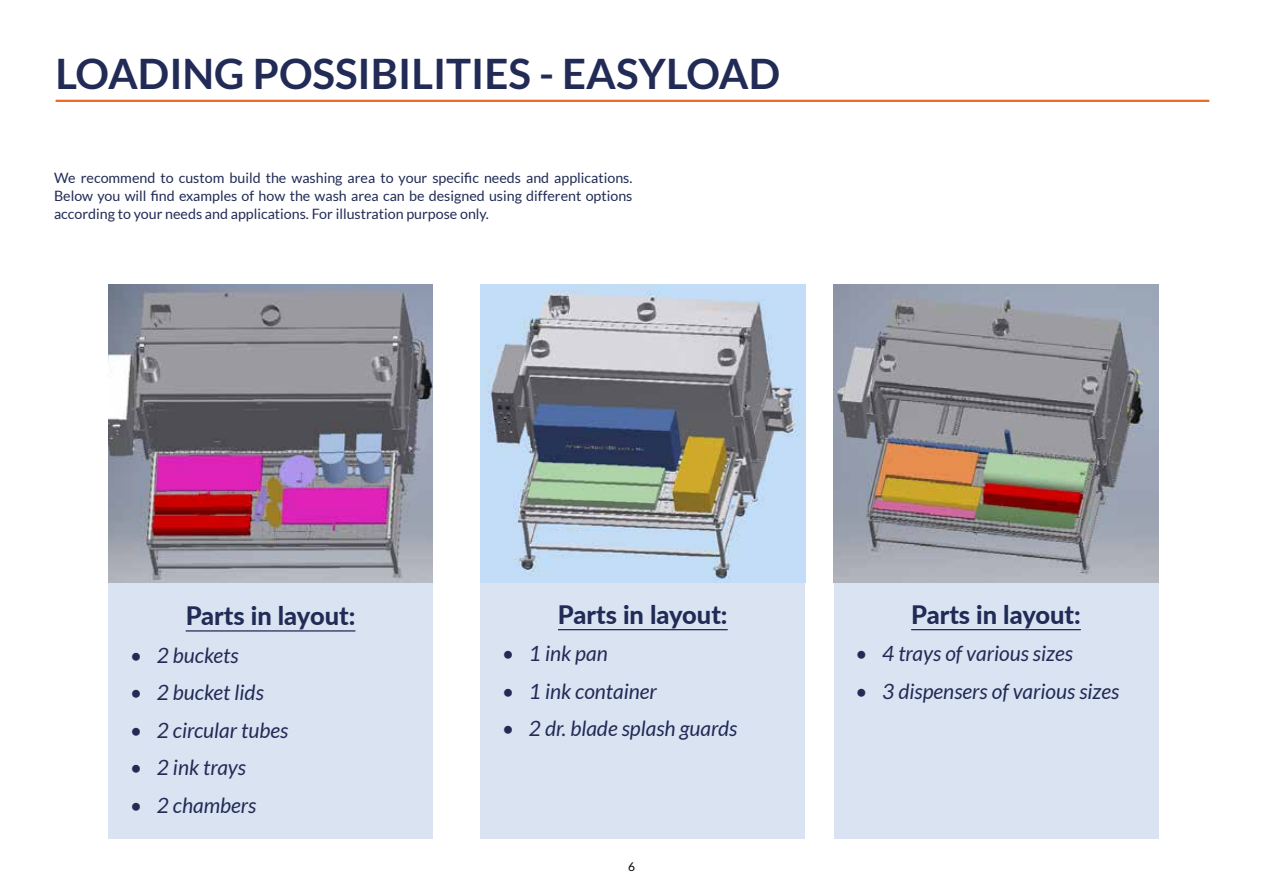
<style>
.page{position:relative;width:1263px;height:893px;background:#fff}
.page>*{position:absolute;margin:0;border:0;box-sizing:border-box;transform-origin:0 0}
.t1{font:700 42px "Lato";color:#212b55}
.t2{font:800 25.5px "Lato";color:#212b55}
.t3{font:italic 21px "Lato";color:#212b55}
.t4{font:14.25px/18px "Lato";color:#212b55;text-align:justify}
.t5{font:12px "Lato";color:#000}
</style>
<div class="page">
<hr style="left:56px;top:100px;width:1153px;height:2px;background:#ed6923">
<div style="left:108px;top:583px;width:325px;height:256px;background:#dae3f2"></div>
<hr style="left:186px;top:630px;width:169px;height:2px;background:#212b55">
<img style="left:108px;top:284px;width:325px;height:298px">
<div style="left:480px;top:582px;width:325px;height:257px;background:#dae3f2"></div>
<hr style="left:558px;top:629px;width:170px;height:1px;background:#212b55">
<img style="left:481px;top:284px;width:324px;height:298px">
<div style="left:834px;top:582px;width:324px;height:257px;background:#dae3f2"></div>
<hr style="left:911px;top:629px;width:170px;height:1px;background:#212b55">
<img style="left:834px;top:284px;width:324px;height:298px">
<h1 class="t1" style="left:56px;top:50px;width:726px">LOADING POSSIBILITIES - EASYLOAD</h1>
<p class="t4" style="left:54px;top:168px;width:580px">We recommend to custom build the washing area to your specific needs and applications.<br>Below you will find examples of how the wash area can be designed using different options according to your needs and applications. For illustration purpose only.</p>
<h2 class="t2" style="left:186px;top:597px;width:171px">Parts in layout:</h2>
<h3 class="t3" style="left:130px;top:643px;width:110px">• 2 buckets</h3>
<h3 class="t3" style="left:130px;top:681px;width:136px">• 2 bucket lids</h3>
<h3 class="t3" style="left:130px;top:718px;width:160px">• 2 circular tubes</h3>
<h3 class="t3" style="left:130px;top:756px;width:118px">• 2 ink trays</h3>
<h3 class="t3" style="left:130px;top:793px;width:128px">• 2 chambers</h3>
<h2 class="t2" style="left:558px;top:596px;width:171px">Parts in layout:</h2>
<h3 class="t3" style="left:502px;top:642px;width:108px">• 1 ink pan</h3>
<h3 class="t3" style="left:502px;top:679px;width:157px">• 1 ink container</h3>
<h3 class="t3" style="left:502px;top:717px;width:237px">• 2 dr. blade splash guards</h3>
<p class="t5" style="left:628px;top:860px;width:8px">6</p>
<h2 class="t2" style="left:911px;top:596px;width:171px">Parts in layout:</h2>
<h3 class="t3" style="left:855px;top:642px;width:219px">• 4 trays of various sizes</h3>
<h3 class="t3" style="left:855px;top:679px;width:266px">• 3 dispensers of various sizes</h3>
</div>
